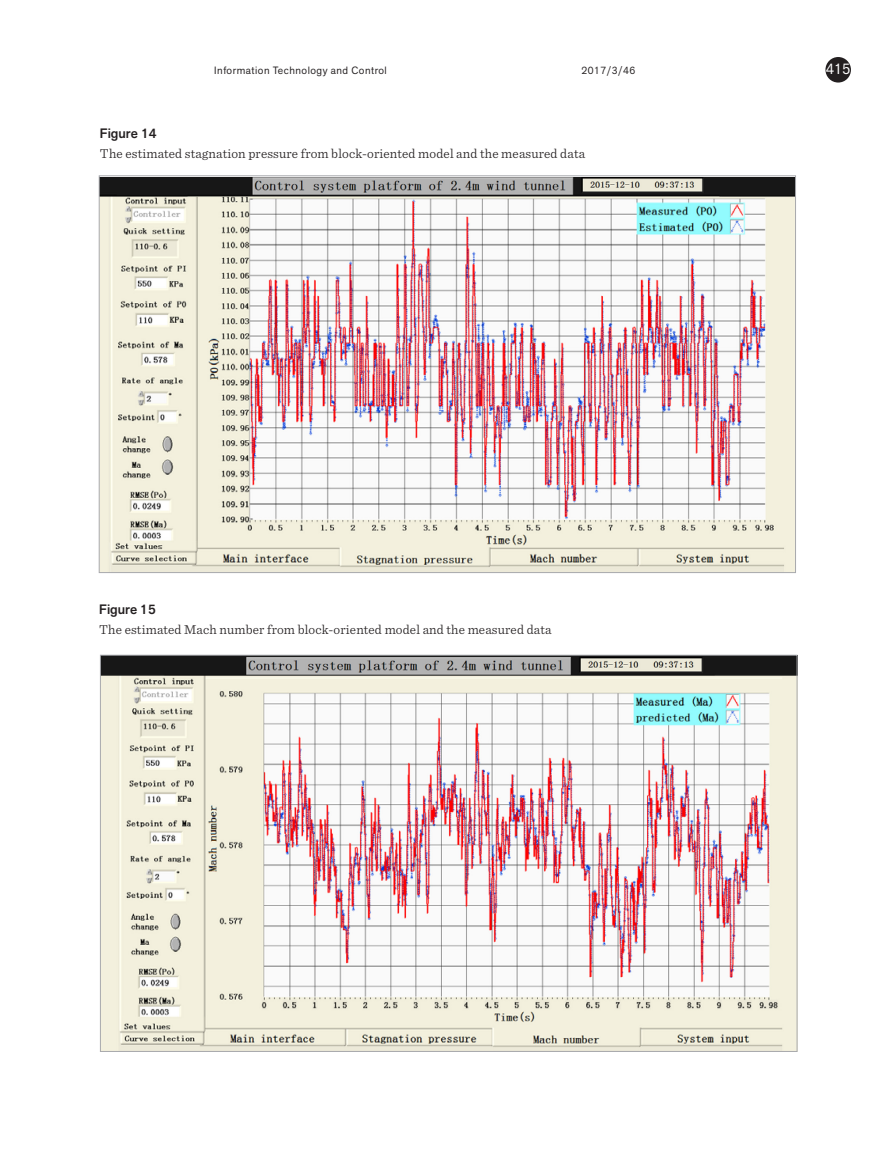
<style>
.page{position:relative;width:893px;height:1149px;background:#fff}
.page>*{position:absolute;margin:0;border:0;box-sizing:border-box;transform-origin:0 0}
.t1{font:15px "Akzid Grtsk Next";color:#fff}
.Pav_pavadin{font:300 13.5px "Sentinel";letter-spacing:.01em;color:#231f20}
.Pav_nr{font:500 13.5px "Akzid Grtsk Next";color:#231f20}
.t2{font:10.5px "Akzid Grtsk Next";letter-spacing:.05em;color:#231f20}
</style>
<div class="page">
<div style="left:825px;top:57px;width:26px;height:25px;background:#231f20;border-radius:50%"></div>
<img style="left:101px;top:177px;width:693px;height:393px">
<img style="left:102px;top:656px;width:693px;height:393px">
<p class="t2" style="left:214px;top:63px;width:174px">Information Technology and Control</p>
<p class="t2" style="left:581px;top:63px;width:55px">2017/3/46</p>
<p class="t1" style="left:826px;top:59px;width:26px">415</p>
<p class="Pav_nr" style="left:100px;top:124px;width:58px">Figure 14</p>
<p class="Pav_pavadin" style="left:100px;top:143px;width:487px">The estimated stagnation pressure from block-oriented model and the measured data</p>
<p class="Pav_nr" style="left:99px;top:600px;width:58px">Figure 15</p>
<p class="Pav_pavadin" style="left:99px;top:619px;width:454px">The estimated Mach number from block-oriented model and the measured data</p>
</div>
